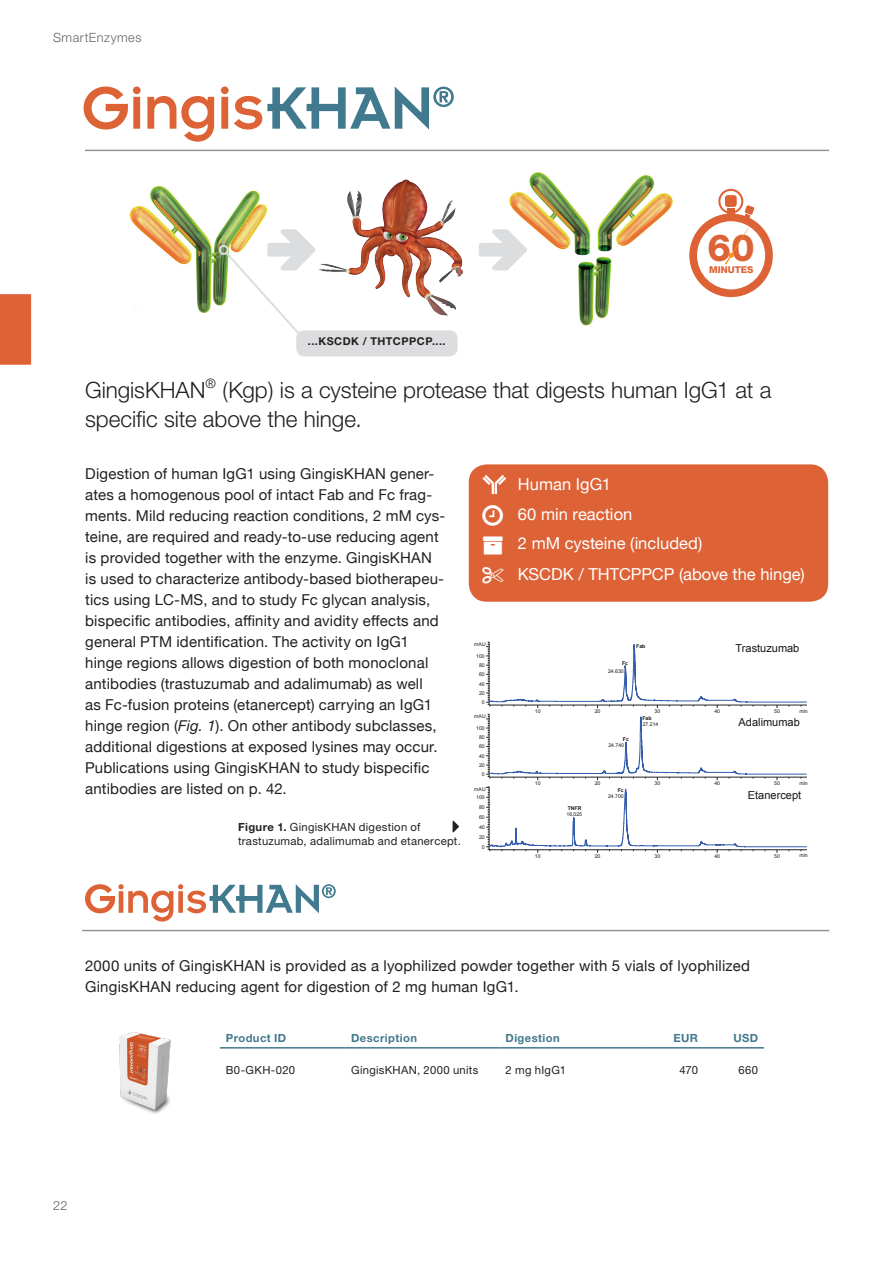
<style>
.page{position:relative;width:893px;height:1263px;background:#fff}
.page>*{position:absolute;margin:0;border:0;box-sizing:border-box;transform-origin:0 0}
.t1{font:800 37.35px "Helvetica Neue";color:#dd6236}
.Brödtext{font:300 22.5px/28.5px "Helvetica Neue";letter-spacing:-.005em;color:#231f20}
.BRÖDTEXT{font:16.5px "Helvetica Neue";color:#fff}
.BRÖDTEXT-2{font:15px/21px "Helvetica Neue";letter-spacing:.01em;color:#231f20}
.Brödtext-2{font:300 13.05px "Helvetica Neue";color:#231f20}
.t2{font:300 12.75px "Helvetica Neue";letter-spacing:.04em;color:#636366}
.img{font:11.25px "Helvetica Neue";letter-spacing:.025em;color:#231f20}
.table_td{font:11.25px "Helvetica Neue";letter-spacing:.025em;color:#231f20}
.table_th{font:700 11.25px "Helvetica Neue";letter-spacing:.035em;color:#41798e}
.t3{font:10.95px "Arial";color:#18151a}
.t4{font:700 10.8px "Helvetica Neue";letter-spacing:.05em;color:#231f20}
.t5{font:800 9.45px "Helvetica Neue";color:#dd6236}
.t6{font:5.25px "Arial";letter-spacing:-.01em;color:#231f20}
.t7{font:700 5.1px "Arial";color:#18151a}
.s1{font-style:italic}
.s2{font-weight:700}
</style>
<div class="page">
<div style="left:469px;top:464px;width:359px;height:138px;background:#dd6236;border-radius:18px"></div>
<hr style="left:85px;top:150px;width:744px;height:1px;background:#939598">
<div style="left:296px;top:330px;width:162px;height:26px;background:#dcdddf;border-radius:8px"></div>
<img style="left:129px;top:185px;width:139px;height:128px">
<svg style="left:507px;top:229px;width:15px;height:41px"></svg>
<svg style="left:224px;top:229px;width:60px;height:89px"></svg>
<div style="left:219px;top:245px;width:10px;height:10px;border:2px solid #dcdddf;border-radius:50%"></div>
<img style="left:509px;top:172px;width:82px;height:84px">
<img style="left:597px;top:175px;width:76px;height:77px">
<img style="left:578px;top:256px;width:34px;height:70px">
<img style="left:284px;top:149px;width:223px;height:189px">
<svg style="left:689px;top:189px;width:84px;height:108px"></svg>
<hr style="left:82px;top:930px;width:747px;height:1px;background:#939598">
<hr style="left:220px;top:1047px;width:125px;height:1px;background:#41798e">
<hr style="left:345px;top:1047px;width:155px;height:1px;background:#41798e">
<hr style="left:500px;top:1047px;width:146px;height:1px;background:#41798e">
<hr style="left:646px;top:1047px;width:58px;height:1px;background:#41798e">
<hr style="left:704px;top:1047px;width:60px;height:1px;background:#41798e">
<svg style="left:84px;top:87px;width:370px;height:55px"></svg>
<svg style="left:85px;top:884px;width:251px;height:37px"></svg>
<svg style="left:483px;top:475px;width:23px;height:19px"></svg>
<svg style="left:486px;top:642px;width:321px;height:66px"></svg>
<svg style="left:486px;top:714px;width:321px;height:66px"></svg>
<svg style="left:486px;top:787px;width:321px;height:66px"></svg>
<svg style="left:453px;top:821px;width:6px;height:11px"></svg>
<div style="left:0;top:294px;width:32px;height:71px;background:#dd6236"></div>
<img style="left:119px;top:1032px;width:52px;height:82px">
<p class="t2" style="left:53px;top:30px;width:90px">SmartEnzymes</p>
<p class="t4" style="left:308px;top:335px;width:139px">...KSCDK / THTCPPCP....</p>
<p class="t1" style="left:708px;top:226px;width:49px">60</p>
<p class="t5" style="left:709px;top:264px;width:46px">MINUTES</p>
<p class="Brödtext" style="left:85px;top:376px;width:122px">GingisKHAN</p>
<p class="Brödtext-2" style="left:206px;top:375px;width:12px">®</p>
<p class="Brödtext" style="left:85px;top:376px;width:688px;text-indent:137px">(Kgp) is a cysteine protease that digests human IgG1 at a specific site above the hinge.</p>
<p class="BRÖDTEXT-2" style="left:85px;top:464px;width:362px">Digestion of human IgG1 using GingisKHAN gener&shy;ates a homogenous pool of intact Fab and Fc frag&shy;ments. Mild reducing reaction conditions, 2 mM cys&shy;teine, are required and ready-to-use reducing agent is provided together with the enzyme. GingisKHAN is used to characterize antibody-based biotherapeu&shy;tics using LC-MS, and to study Fc glycan analysis, bispecific antibodies, affinity and avidity effects and general PTM identification. The activity on IgG1 hinge regions allows digestion of both monoclonal antibodies (trastuzumab and adalimumab) as well<br>as Fc-fusion proteins (etanercept) carrying an IgG1 hinge region (<span class="s1">Fig. 1</span>). On other antibody subclasses, additional digestions at exposed lysines may occur.<br>Publications using GingisKHAN to study bispecific antibodies are listed on p. 42.</p>
<p class="BRÖDTEXT" style="left:518px;top:473px;width:94px">Human IgG1</p>
<p class="BRÖDTEXT" style="left:518px;top:502px;width:116px">60 min reaction</p>
<p class="BRÖDTEXT" style="left:518px;top:532px;width:186px">2 mM cysteine (included)</p>
<p class="BRÖDTEXT" style="left:518px;top:563px;width:288px">KSCDK / THTCPPCP (above the hinge)</p>
<p class="t6" style="left:474px;top:641px;width:13px">mAU</p>
<p class="t3" style="left:735px;top:641px;width:65px">Trastuzumab</p>
<p class="t7" style="left:636px;top:643px;width:11px">Fab</p>
<p class="t6" style="left:476px;top:652px;width:10px">100</p>
<p class="t7" style="left:622px;top:660px;width:8px">Fc</p>
<p class="t6" style="left:479px;top:662px;width:7px">80</p>
<p class="t6" style="left:608px;top:667px;width:17px">24.630</p>
<p class="t6" style="left:479px;top:671px;width:7px">60</p>
<p class="t6" style="left:479px;top:680px;width:7px">40</p>
<p class="t6" style="left:479px;top:689px;width:7px">20</p>
<p class="t6" style="left:482px;top:699px;width:4px">0</p>
<p class="t6" style="left:535px;top:708px;width:7px">10</p>
<p class="t6" style="left:595px;top:708px;width:7px">20</p>
<p class="t6" style="left:654px;top:708px;width:7px">30</p>
<p class="t6" style="left:714px;top:708px;width:7px">40</p>
<p class="t6" style="left:774px;top:708px;width:7px">50</p>
<p class="t6" style="left:799px;top:707px;width:10px">min</p>
<p class="t6" style="left:474px;top:713px;width:13px">mAU</p>
<p class="t7" style="left:642px;top:715px;width:11px">Fab</p>
<p class="t3" style="left:739px;top:714px;width:63px">Adalimumab</p>
<p class="t6" style="left:643px;top:720px;width:17px">27.214</p>
<p class="t6" style="left:476px;top:725px;width:10px">100</p>
<p class="t6" style="left:479px;top:734px;width:7px">80</p>
<p class="t7" style="left:623px;top:736px;width:8px">Fc</p>
<p class="t6" style="left:608px;top:742px;width:17px">24.740</p>
<p class="t6" style="left:479px;top:743px;width:7px">60</p>
<p class="t6" style="left:479px;top:752px;width:7px">40</p>
<p class="t6" style="left:479px;top:762px;width:7px">20</p>
<p class="t6" style="left:482px;top:771px;width:4px">0</p>
<p class="t6" style="left:535px;top:780px;width:7px">10</p>
<p class="t6" style="left:595px;top:780px;width:7px">20</p>
<p class="t6" style="left:654px;top:780px;width:7px">30</p>
<p class="t6" style="left:714px;top:780px;width:7px">40</p>
<p class="t6" style="left:774px;top:780px;width:7px">50</p>
<p class="t6" style="left:799px;top:779px;width:10px">min</p>
<p class="t6" style="left:474px;top:786px;width:13px">mAU</p>
<p class="t7" style="left:618px;top:787px;width:8px">Fc</p>
<p class="t3" style="left:748px;top:788px;width:55px">Etanercept</p>
<p class="t6" style="left:608px;top:793px;width:17px">24.700</p>
<p class="t6" style="left:476px;top:794px;width:10px">100</p>
<p class="img" style="left:238px;top:821px;width:184px"><span class="s2">Figure 1.</span> GingisKHAN digestion of</p>
<p class="img" style="left:238px;top:834px;width:224px">trastuzumab, adalimumab and etanercept.</p>
<p class="t6" style="left:479px;top:804px;width:7px">80</p>
<p class="t6" style="left:479px;top:814px;width:7px">60</p>
<p class="t6" style="left:479px;top:824px;width:7px">40</p>
<p class="t6" style="left:479px;top:834px;width:7px">20</p>
<p class="t6" style="left:482px;top:843px;width:4px">0</p>
<p class="t7" style="left:568px;top:805px;width:15px">TNFR</p>
<p class="t6" style="left:566px;top:811px;width:17px">16.025</p>
<p class="t6" style="left:535px;top:852px;width:7px">10</p>
<p class="t6" style="left:595px;top:852px;width:7px">20</p>
<p class="t6" style="left:654px;top:852px;width:7px">30</p>
<p class="t6" style="left:714px;top:852px;width:7px">40</p>
<p class="t6" style="left:774px;top:852px;width:7px">50</p>
<p class="t6" style="left:799px;top:852px;width:10px">min</p>
<p class="BRÖDTEXT-2" style="left:85px;top:956px;width:667px">2000 units of GingisKHAN is provided as a lyophilized powder together with 5 vials of lyophilized<br>GingisKHAN reducing agent for digestion of 2 mg human IgG1.</p>
<p class="table_th" style="left:226px;top:1031px;width:62px">Product ID</p>
<p class="table_th" style="left:351px;top:1031px;width:67px">Description</p>
<p class="table_th" style="left:506px;top:1031px;width:56px">Digestion</p>
<p class="table_th" style="left:673px;top:1031px;width:26px">EUR</p>
<p class="table_th" style="left:733px;top:1031px;width:26px">USD</p>
<p class="table_td" style="left:226px;top:1063px;width:71px">B0-GKH-020</p>
<p class="table_td" style="left:351px;top:1063px;width:129px">GingisKHAN, 2000 units</p>
<p class="table_td" style="left:506px;top:1063px;width:62px">2 mg hIgG1</p>
<p class="table_td" style="left:679px;top:1063px;width:20px">470</p>
<p class="table_td" style="left:738px;top:1063px;width:21px">660</p>
<p class="t2" style="left:53px;top:1197px;width:16px">22</p>
</div>
